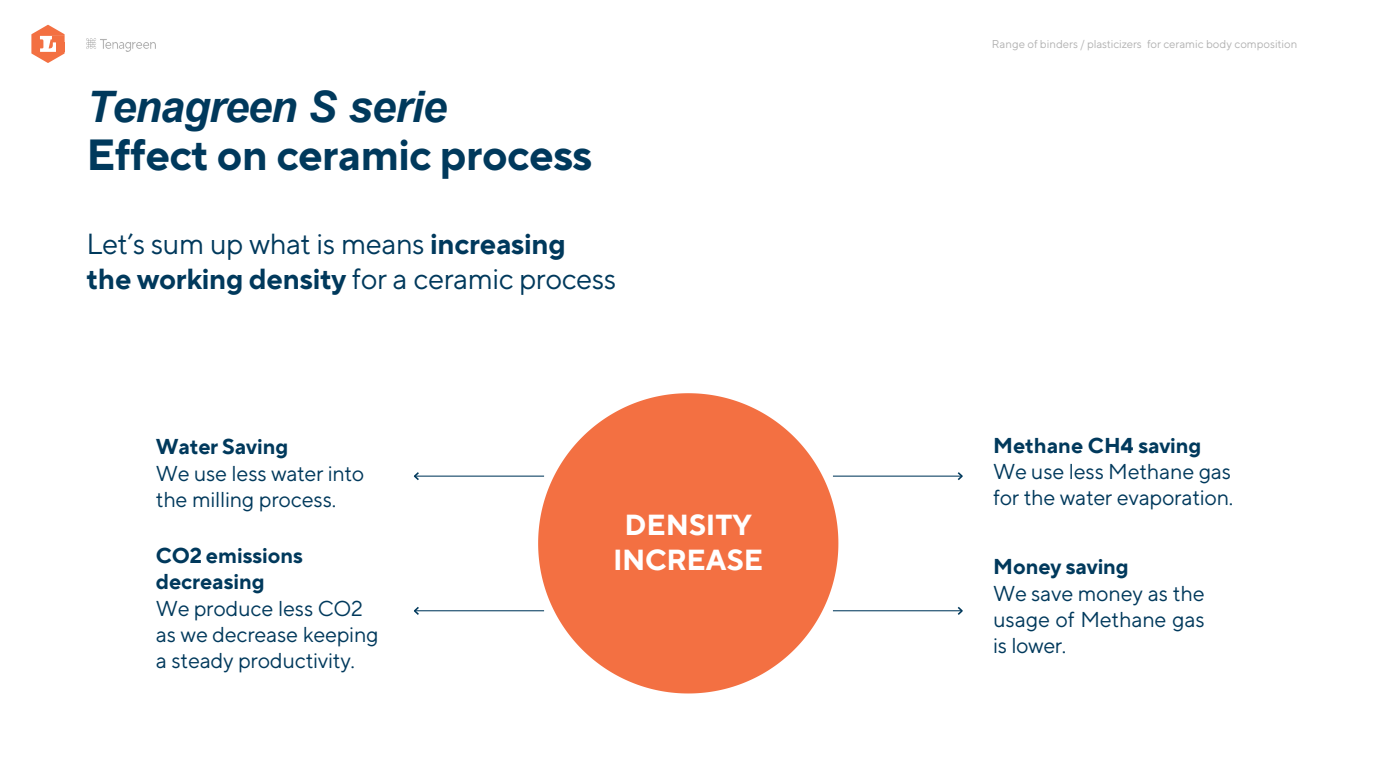
<style>
.page{position:relative;width:1386px;height:780px;background:#fff}
.page>*{position:absolute;margin:0;border:0;box-sizing:border-box;transform-origin:0 0}
.t1{font:700 43.4px "TT Norms Pro";letter-spacing:-.015em;color:#00395c}
.t2{font:italic 700 43.4px "Arial";letter-spacing:-.025em;color:#00395c}
.t3{font:28.88px "TT Norms Pro";letter-spacing:-.015em;color:#00395c}
.t4{font:700 28.88px/34.6px "TT Norms Pro";color:#fff;text-align:center}
.t5{font:21.44px/26.2px "TT Norms Pro";letter-spacing:-.01em;color:#00395c}
.t6{font:700 21.44px/26.1px "TT Norms Pro";letter-spacing:-.005em;color:#00395c}
.t7{font:11.38px "TT Norms Pro";color:#b2b2b2}
.s1{font-weight:700}
</style>
<div class="page">
<svg style="left:31px;top:25px;width:34px;height:38px"></svg>
<img style="left:87px;top:39px;width:69px;height:13px">
<svg style="left:538px;top:393px;width:300px;height:300px;fill:#f37042"></svg>
<hr style="left:414px;top:475px;width:130px;height:1px;background:#00395c">
<svg style="left:413px;top:472px;width:7px;height:9px"></svg>
<hr style="left:832px;top:475px;width:129px;height:1px;background:#00395c">
<svg style="left:955px;top:472px;width:8px;height:9px"></svg>
<hr style="left:414px;top:610px;width:130px;height:1px;background:#00395c">
<svg style="left:414px;top:606px;width:6px;height:9px"></svg>
<hr style="left:832px;top:610px;width:129px;height:1px;background:#00395c">
<svg style="left:955px;top:606px;width:8px;height:9px"></svg>
<h1 class="t2" style="left:87px;top:78px;width:362px">Tenagreen S serie</h1>
<h1 class="t1" style="left:87px;top:123px;width:507px">Effect on ceramic process</h1>
<p class="t3" style="left:87px;top:223px;width:480px">Let’s sum up what is means <span class="s1">increasing</span></p>
<p class="t3" style="left:87px;top:258px;width:531px"><span class="s1">the working density</span> for a ceramic process</p>
<p class="t6" style="left:156px;top:431px;width:134px">Water Saving</p>
<p class="t5" style="left:156px;top:458px;width:210px">We use less water into the milling process.</p>
<p class="t6" style="left:156px;top:540px;width:149px">CO2 emissions decreasing</p>
<p class="t5" style="left:156px;top:593px;width:224px">We produce less CO2 as we decrease keeping a steady productivity.</p>
<p class="t4" style="left:613px;top:505px;width:151px">DENSITY<br>INCREASE</p>
<p class="t7" style="left:991px;top:35px;width:307px">Range of binders / plasticizers for ceramic body composition</p>
<p class="t5" style="left:993px;top:430px;width:242px;line-height:26px"><span class="s1">Methane CH4 saving<br></span>We use less Methane gas for the water evaporation.</p>
<p class="t6" style="left:993px;top:551px;width:137px">Money saving</p>
<p class="t5" style="left:993px;top:578px;width:213px;text-align:justify">We save money as the usage of Methane gas is lower.</p>
</div>
